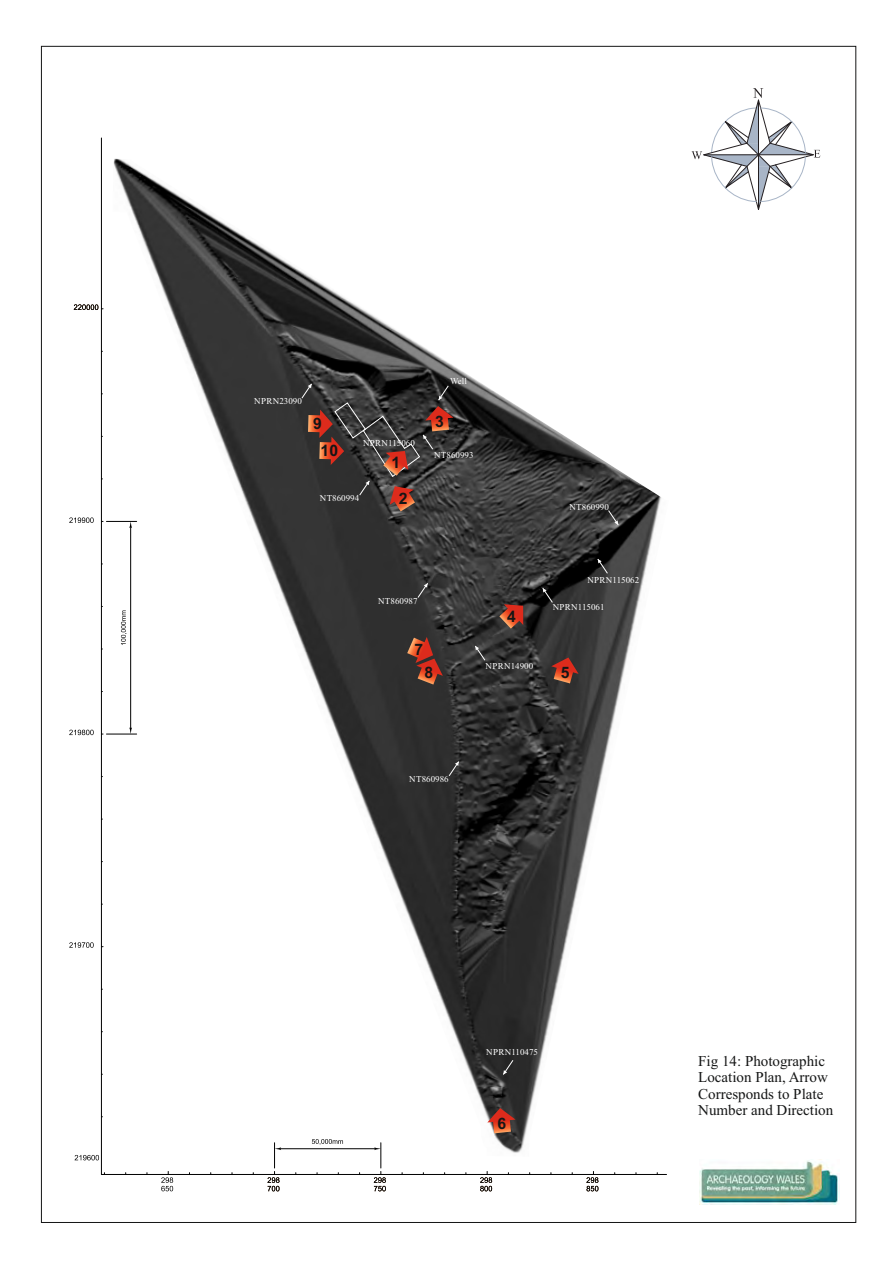
<style>
.page{position:relative;width:893px;height:1263px;background:#fff}
.page>*{position:absolute;margin:0;border:0;box-sizing:border-box;transform-origin:0 0}
.t1{font:700 15.75px/26.8px "Arial";color:#151616}
.t2{font:15px/16.6px "Times New Roman";color:#151616}
.t3{font:9px "Times New Roman";color:#fff}
</style>
<div class="page">
<img style="left:700px;top:1159px;width:139px;height:45px">
<svg style="left:75px;top:1155px;width:24px;height:5px"></svg>
<svg style="left:69px;top:942px;width:25px;height:6px"></svg>
<svg style="left:69px;top:730px;width:25px;height:5px"></svg>
<svg style="left:69px;top:517px;width:25px;height:6px"></svg>
<svg style="left:74px;top:304px;width:29px;height:6px"></svg>
<hr style="left:101px;top:138px;width:1px;height:1036px;background:#000">
<hr style="left:106px;top:521px;width:31px;height:1px;background:#000">
<hr style="left:106px;top:734px;width:31px;height:1px;background:#000">
<hr style="left:101px;top:1174px;width:565px;height:1px;background:#000">
<svg style="left:374px;top:1156px;width:12px;height:35px"></svg>
<svg style="left:480px;top:1171px;width:12px;height:20px"></svg>
<svg style="left:586px;top:1171px;width:12px;height:20px"></svg>
<svg style="left:267px;top:1156px;width:13px;height:35px"></svg>
<svg style="left:161px;top:1171px;width:12px;height:20px"></svg>
<img style="left:113px;top:159px;width:548px;height:997px">
<svg style="left:597px;top:559px;width:11px;height:15px"></svg>
<svg style="left:542px;top:588px;width:11px;height:15px"></svg>
<svg style="left:503px;top:1060px;width:10px;height:15px"></svg>
<svg style="left:608px;top:510px;width:11px;height:15px"></svg>
<svg style="left:418px;top:583px;width:10px;height:15px"></svg>
<svg style="left:449px;top:761px;width:10px;height:15px"></svg>
<svg style="left:475px;top:645px;width:10px;height:16px"></svg>
<svg style="left:499px;top:604px;width:24px;height:25px"></svg>
<svg style="left:551px;top:657px;width:28px;height:26px"></svg>
<svg style="left:487px;top:1108px;width:29px;height:25px"></svg>
<svg style="left:407px;top:637px;width:36px;height:47px"></svg>
<svg style="left:301px;top:383px;width:152px;height:128px"></svg>
<svg style="left:691px;top:88px;width:129px;height:122px"></svg>
<p class="t3" style="left:254px;top:398px;width:49px">NPRN23090</p>
<h1 class="t1" style="left:321px;top:412px;width:19px;text-indent:-8px">9<br>10</h1>
<p class="t3" style="left:363px;top:439px;width:53px">NPRN115060</p>
<h1 class="t1" style="left:392px;top:450px;width:10px">1</h1>
<p class="t3" style="left:320px;top:495px;width:41px">NT860994</p>
<h1 class="t1" style="left:399px;top:486px;width:10px">2</h1>
<p class="t3" style="left:450px;top:378px;width:18px">Well</p>
<h1 class="t1" style="left:435px;top:409px;width:10px">3</h1>
<p class="t3" style="left:434px;top:452px;width:41px">NT860993</p>
<p class="t3" style="left:569px;top:504px;width:41px">NT860990</p>
<p class="t3" style="left:378px;top:598px;width:41px">NT860987</p>
<h1 class="t1" style="left:414px;top:638px;width:10px">7</h1>
<h1 class="t1" style="left:425px;top:660px;width:10px">8</h1>
<h1 class="t1" style="left:507px;top:604px;width:10px">4</h1>
<p class="t3" style="left:486px;top:663px;width:49px">NPRN14900</p>
<p class="t3" style="left:587px;top:577px;width:53px">NPRN115062</p>
<p class="t3" style="left:553px;top:603px;width:53px">NPRN115061</p>
<h1 class="t1" style="left:561px;top:660px;width:10px">5</h1>
<p class="t3" style="left:409px;top:776px;width:41px">NT860986</p>
<p class="t3" style="left:486px;top:1049px;width:53px">NPRN110475</p>
<h1 class="t1" style="left:497px;top:1111px;width:10px">6</h1>
<h2 class="t2" style="left:698px;top:1053px;width:136px">Fig 14: Photographic<br>Location Plan, Arrow<br>Corresponds to Plate<br>Number and Direction</h2>
</div>
